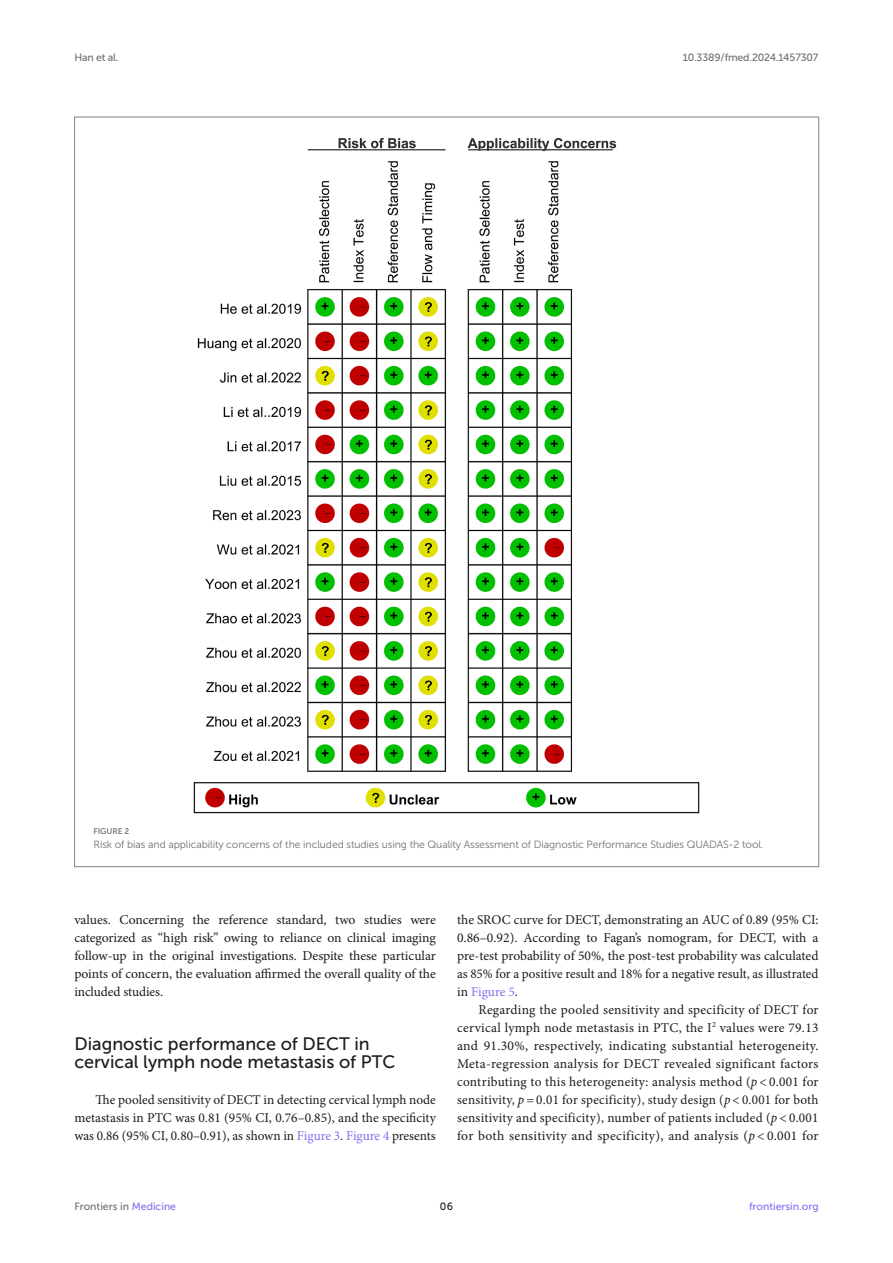
<style>
.page{position:relative;width:893px;height:1263px;background:#fff}
.page>*{position:absolute;margin:0;border:0;box-sizing:border-box;transform-origin:0 0}
.HEAD_2{font:18px/18px "Museo Sans 500";color:#1b1c1b}
.TEXT{font:13.5px/18px "Minion Pro";letter-spacing:.005em;color:#1b1c1b;text-align:justify}
.TEXT_FLUSH{font:13.5px/18px "Minion Pro";color:#1b1c1b;text-align:justify}
.FIG_LEG{font:10.5px "Museo Sans 300";letter-spacing:-.01em;color:#706f70}
.t1{font:10.5px "Museo Sans 500";letter-spacing:-.015em;color:#706f70}
.t2{font:10.5px "Museo Sans 500";color:#856df0}
.t3{font:10.5px "Museo Sans 500";color:#1b1c1b}
.FIG_HD{font:8.25px "Museo Sans 700";letter-spacing:-.01em;color:#7e7f7f}
.s1{color:#856df0}
.s2{font-style:italic}
</style>
<div class="page">
<img style="left:193px;top:138px;width:507px;height:676px">
<p class="t1" style="left:74px;top:51px;width:46px">Han et al.</p>
<p class="t1" style="left:683px;top:51px;width:137px">10.3389/fmed.2024.1457307</p>
<p class="FIG_HD" style="left:94px;top:827px;width:37px">FIGURE 2</p>
<p class="FIG_LEG" style="left:94px;top:838px;width:671px">Risk of bias and applicability concerns of the included studies using the Quality Assessment of Diagnostic Performance Studies QUADAS-2 tool.</p>
<p class="TEXT" style="left:74px;top:911px;width:363px">values. Concerning the reference standard, two studies were categorized as “high risk” owing to reliance on clinical imaging follow-up in the original investigations. Despite these particular points of concern, the evaluation affirmed the overall quality of the included studies.</p>
<p class="HEAD_2" style="left:74px;top:1035px;width:322px">Diagnostic performance of DECT in cervical lymph node metastasis of PTC</p>
<p class="TEXT_FLUSH" style="left:74px;top:1091px;width:363px;text-indent:21px">The pooled sensitivity of DECT in detecting cervical lymph node metastasis in PTC was 0.81 (95% CI, 0.76–0.85), and the specificity was 0.86 (95% CI, 0.80–0.91), as shown in <span class="s1">Figure 3</span>. <span class="s1">Figure 4</span> presents</p>
<p class="TEXT_FLUSH" style="left:457px;top:911px;width:363px">the SROC curve for DECT, demonstrating an AUC of 0.89 (95% CI:<br>0.86–0.92). According to Fagan’s nomogram, for DECT, with a pre-test probability of 50%, the post-test probability was calculated as 85% for a positive result and 18% for a negative result, as illustrated in <span class="s1">Figure 5</span>.</p>
<p class="TEXT" style="left:457px;top:1001px;width:363px;text-indent:21px">Regarding the pooled sensitivity and specificity of DECT for cervical lymph node metastasis in PTC, the I<sup>2</sup> values were 79.13 and 91.30%, respectively, indicating substantial heterogeneity.<br>Meta-regression analysis for DECT revealed significant factors contributing to this heterogeneity: analysis method (<span class="s2">p</span> &lt; 0.001 for sensitivity, <span class="s2">p</span> = 0.01 for specificity), study design (<span class="s2">p</span> &lt; 0.001 for both sensitivity and specificity), number of patients included (<span class="s2">p</span> &lt; 0.001 for both sensitivity and specificity), and analysis (<span class="s2">p</span> &lt; 0.001 for</p>
<p class="t1" style="left:74px;top:1200px;width:103px">Frontiers in <span class="s1">Medicine</span></p>
<p class="t3" style="left:440px;top:1200px;width:15px">06</p>
<p class="t2" style="left:749px;top:1200px;width:71px">frontiersin.org</p>
</div>
